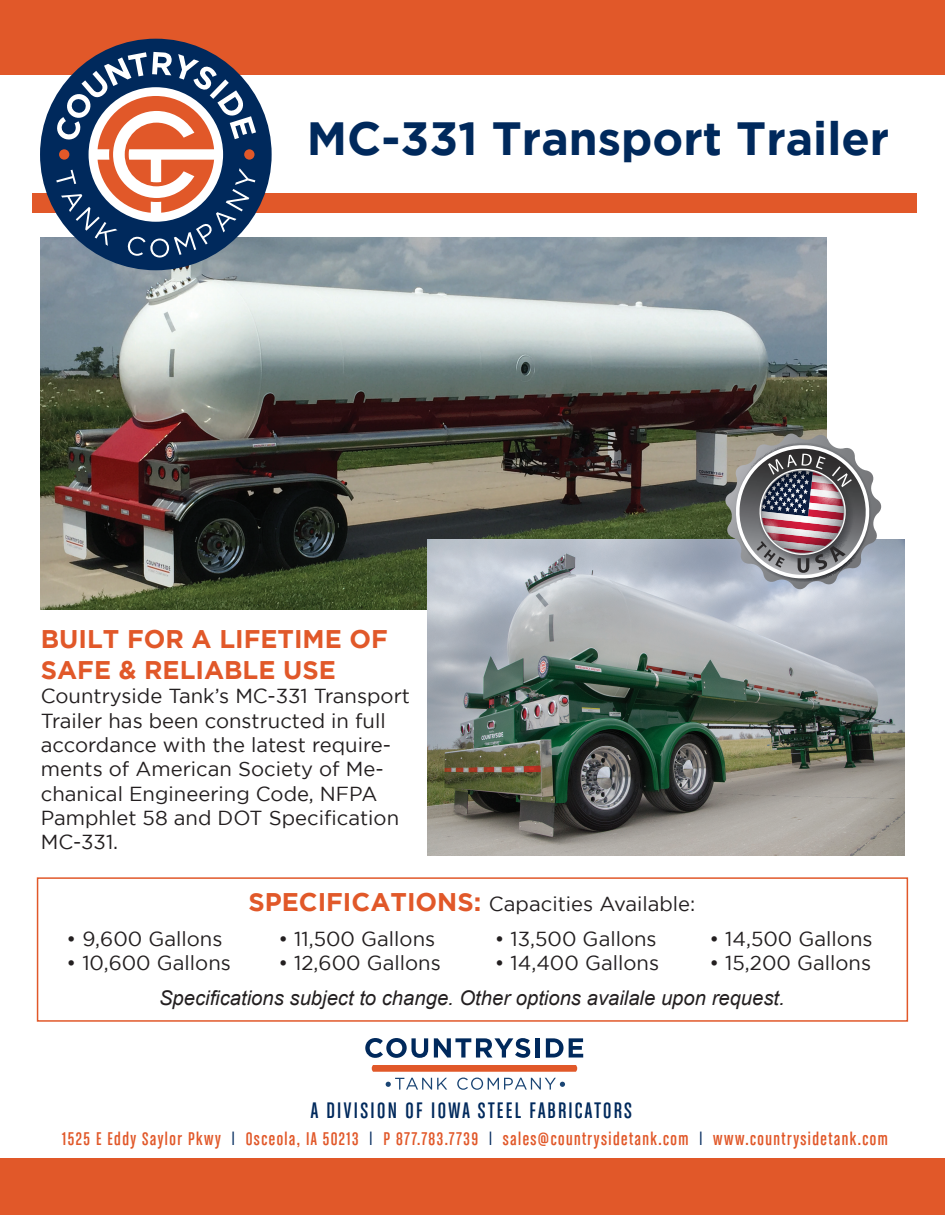
<style>
.page{position:relative;width:945px;height:1215px;background:#fff}
.page>*{position:absolute;margin:0;border:0;box-sizing:border-box;transform-origin:0 0}
.t1{font:700 46.5px "Gotham";color:#00295c}
.t2{font:700 25.5px/30.6px "Gotham";color:#e15829}
.t3{font:23.85px "Chalet Comprime Cologne Sixty";letter-spacing:.1em;color:#00295c}
.t4{font:20.25px/24.3px "Gotham";color:#231f20}
.t5{font:italic 20.25px "Arial";color:#231f20}
.t6{font:19.5px "Chalet Comprime Cologne Sixty";letter-spacing:.075em;color:#e15829}
.s1{font-weight:700;font-size:25.5px;color:#e15829}
.s2{color:#00295c}
</style>
<div class="page">
<svg style="left:386px;top:1078px;width:61px;height:12px"></svg>
<svg style="left:457px;top:1078px;width:108px;height:12px"></svg>
<svg style="left:365px;top:1038px;width:63px;height:20px"></svg>
<svg style="left:434px;top:1038px;width:96px;height:20px"></svg>
<div style="left:535px;top:1038px;width:5px;height:20px;background:#00295c"></div>
<svg style="left:546px;top:1038px;width:37px;height:20px"></svg>
<svg style="left:371px;top:1065px;width:207px;height:7px"></svg>
<div style="left:0;top:0;width:945px;height:75px;background:#e15829"></div>
<div style="left:0;top:1158px;width:945px;height:57px;background:#e15829"></div>
<img style="left:41px;top:238px;width:786px;height:371px">
<img style="left:427px;top:539px;width:478px;height:317px">
<div style="left:37px;top:877px;width:871px;height:145px;border:2px solid #e15829"></div>
<div style="left:32px;top:193px;width:884px;height:20px;background:#e15829"></div>
<div style="left:40px;top:39px;width:232px;height:231px;background:#00295c;border-radius:50%"></div>
<svg style="left:56px;top:52px;width:200px;height:206px"></svg>
<svg style="left:724px;top:433px;width:159px;height:158px"></svg>
<h1 class="t1" style="left:307px;top:112px;width:584px">MC-331 Transport Trailer</h1>
<p class="t2" style="left:41px;top:623px;width:349px">BUILT FOR A LIFETIME OF<br>SAFE &amp; RELIABLE USE</p>
<p class="t4" style="left:41px;top:684px;width:371px">Countryside Tank’s MC-331 Transport<br>Trailer has been constructed in full accordance with the latest require&shy;ments of American Society of Me&shy;chanical Engineering Code, NFPA<br>Pamphlet 58 and DOT Specification<br>MC-331.</p>
<p class="t4" style="left:248px;top:891px;width:449px"><span class="s1">SPECIFICATIONS:</span> Capacities Available:</p>
<p class="t4" style="left:67px;top:927px;width:157px">• 9,600 Gallons</p>
<p class="t4" style="left:67px;top:951px;width:166px">• 10,600 Gallons</p>
<p class="t4" style="left:710px;top:927px;width:165px">• 14,500 Gallons</p>
<p class="t4" style="left:710px;top:951px;width:163px">• 15,200 Gallons</p>
<p class="t5" style="left:159px;top:984px;width:627px">Specifications subject to change. Other options availale upon request.</p>
<p class="t4" style="left:278px;top:927px;width:158px">• 11,500 Gallons</p>
<p class="t4" style="left:278px;top:951px;width:164px">• 12,600 Gallons</p>
<p class="t4" style="left:495px;top:927px;width:163px">• 13,500 Gallons</p>
<p class="t4" style="left:495px;top:951px;width:166px">• 14,400 Gallons</p>
<p class="t3" style="left:311px;top:1097px;width:323px">A DIVISION OF IOWA STEEL FABRICATORS</p>
<p class="t6" style="left:62px;top:1128px;width:827px">1525 E Eddy Saylor Pkwy <span class="s2">|</span> Osceola, IA 50213 <span class="s2">|</span> P 877.783.7739 <span class="s2">|</span> sales@countrysidetank.com <span class="s2">|</span> www.countrysidetank.com</p>
</div>
